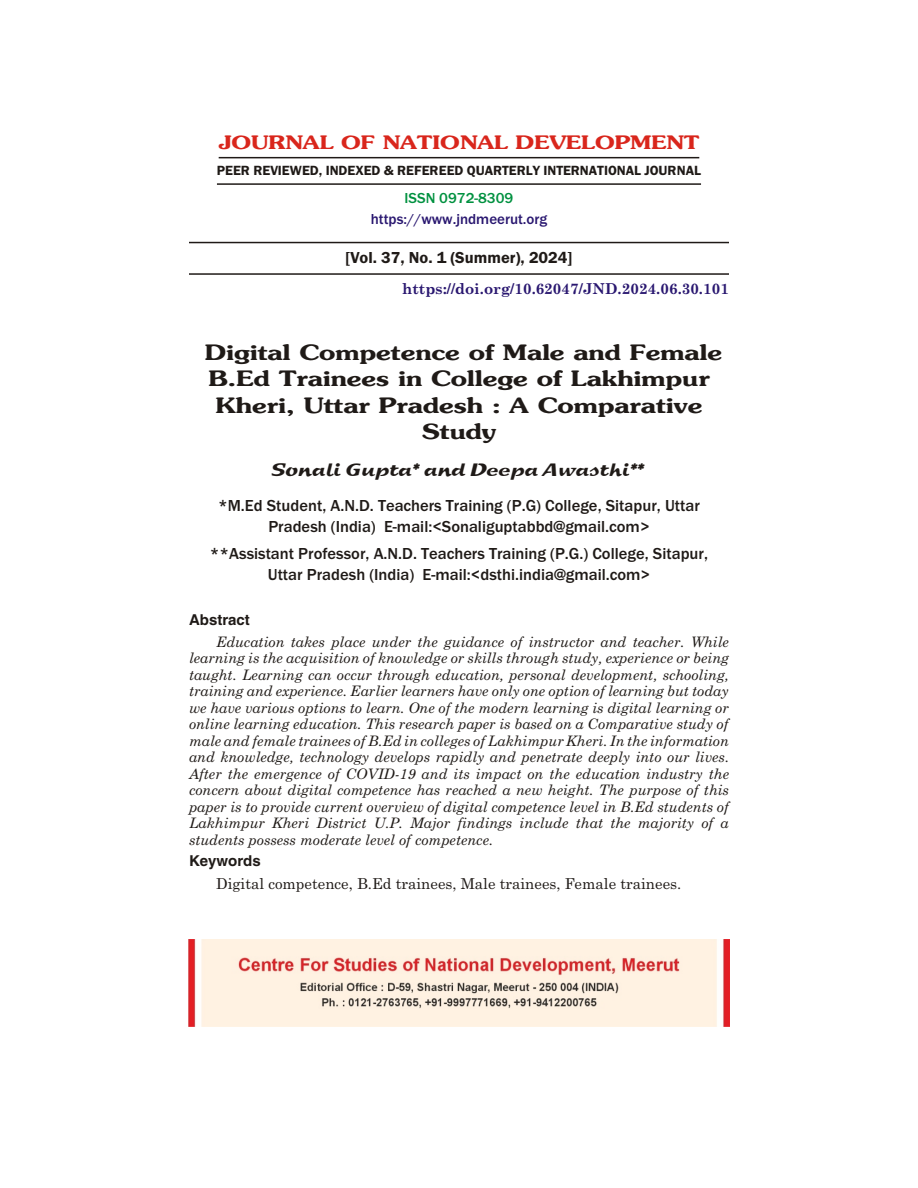
<style>
.page{position:relative;width:918px;height:1188px;background:#fff}
.page>*{position:absolute;margin:0;border:0;box-sizing:border-box;transform-origin:0 0}
.t1{font:21px/26.2px "Souvenir Light Bold Wd";color:#1f1a17;text-align:center}
.t2{font:18.3px "Souvenir Light Bold Wd";color:#d9261c}
.t3{font:18px "Sprint";color:#1f1a17}
.t4{font:500 16.5px/21px "Franklin Gothic";color:#1f1a17;text-align:center}
.t5{font:16.5px "Franklin Gothic Demi";color:#1f1a17}
.t6{font:15px "Century Schoolbook";letter-spacing:.005em;color:#1f1a17}
.t7{font:700 15px "Century Schoolbook";color:#291770}
.t8{font:500 15px "Franklin Gothic";color:#291770}
.t9{font:700 15px "Helvetica";color:#1f1a17}
.t10{font:500 15px "Franklin Gothic";color:#009140}
.t11{font:italic 14.4px/16.5px "Century Schoolbook";color:#1f1a17;text-align:justify}
.t12{font:13.8px "Franklin Gothic Demi";color:#1f1a17}
</style>
<div class="page">
<hr style="left:219px;top:157px;width:480px;height:1px;background:#1f1a17">
<hr style="left:217px;top:183px;width:484px;height:2px;background:#1f1a17">
<hr style="left:189px;top:242px;width:540px;height:1px;background:#1f1a17">
<hr style="left:189px;top:273px;width:540px;height:2px;background:#1f1a17">
<img style="left:189px;top:940px;width:540px;height:87px">
<p class="t2" style="left:219px;top:135px;width:482px">JOURNAL OF NATIONAL DEVELOPMENT</p>
<p class="t12" style="left:217px;top:165px;width:486px">PEER REVIEWED, INDEXED &amp; REFEREED QUARTERLY INTERNATIONAL JOURNAL</p>
<p class="t10" style="left:405px;top:192px;width:110px">ISSN 0972-8309</p>
<p class="t8" style="left:371px;top:213px;width:178px">https://www.jndmeerut.org</p>
<p class="t5" style="left:346px;top:252px;width:228px">[Vol. 37, No. 1 (Summer), 2024]</p>
<p class="t7" style="left:402px;top:283px;width:328px">https://doi.org/10.62047/JND.2024.06.30.101</p>
<h1 class="t1" style="left:205px;top:341px;width:519px">Digital Competence of Male and Female<br>B.Ed Trainees in College of Lakhimpur<br>Kheri, Uttar Pradesh : A Comparative<br>Study</h1>
<p class="t3" style="left:270px;top:459px;width:374px">Sonali Gupta* and Deepa Awasthi**</p>
<p class="t4" style="left:218px;top:496px;width:483px">*M.Ed Student, A.N.D. Teachers Training (P.G) College, Sitapur, Uttar<br>Pradesh (India) E-mail:&lt;Sonaliguptabbd@gmail.com&gt;</p>
<p class="t4" style="left:210px;top:544px;width:500px">**Assistant Professor, A.N.D. Teachers Training (P.G.) College, Sitapur,<br>Uttar Pradesh (India) E-mail:&lt;dsthi.india@gmail.com&gt;</p>
<p class="t9" style="left:189px;top:614px;width:62px">Abstract</p>
<p class="t11" style="left:189px;top:635px;width:542px;text-indent:27px">Education takes place under the guidance of instructor and teacher. While learning is the acquisition of knowledge or skills through study, experience or being taught. Learning can occur through education, personal development, schooling, training and experience. Earlier learners have only one option of learning but today we have various options to learn. One of the modern learning is digital learning or online learning education. This research paper is based on a Comparative study of male and female trainees of B.Ed in colleges of Lakhimpur Kheri. In the information and knowledge, technology develops rapidly and penetrate deeply into our lives.<br>After the emergence of COVID-19 and its impact on the education industry the concern about digital competence has reached a new height. The purpose of this paper is to provide current overview of digital competence level in B.Ed students of Lakhimpur Kheri District U.P. Major findings include that the majority of a students possess moderate level of competence.</p>
<p class="t9" style="left:189px;top:856px;width:73px">Keywords</p>
<p class="t6" style="left:216px;top:878px;width:467px">Digital competence, B.Ed trainees, Male trainees, Female trainees.</p>
</div>
